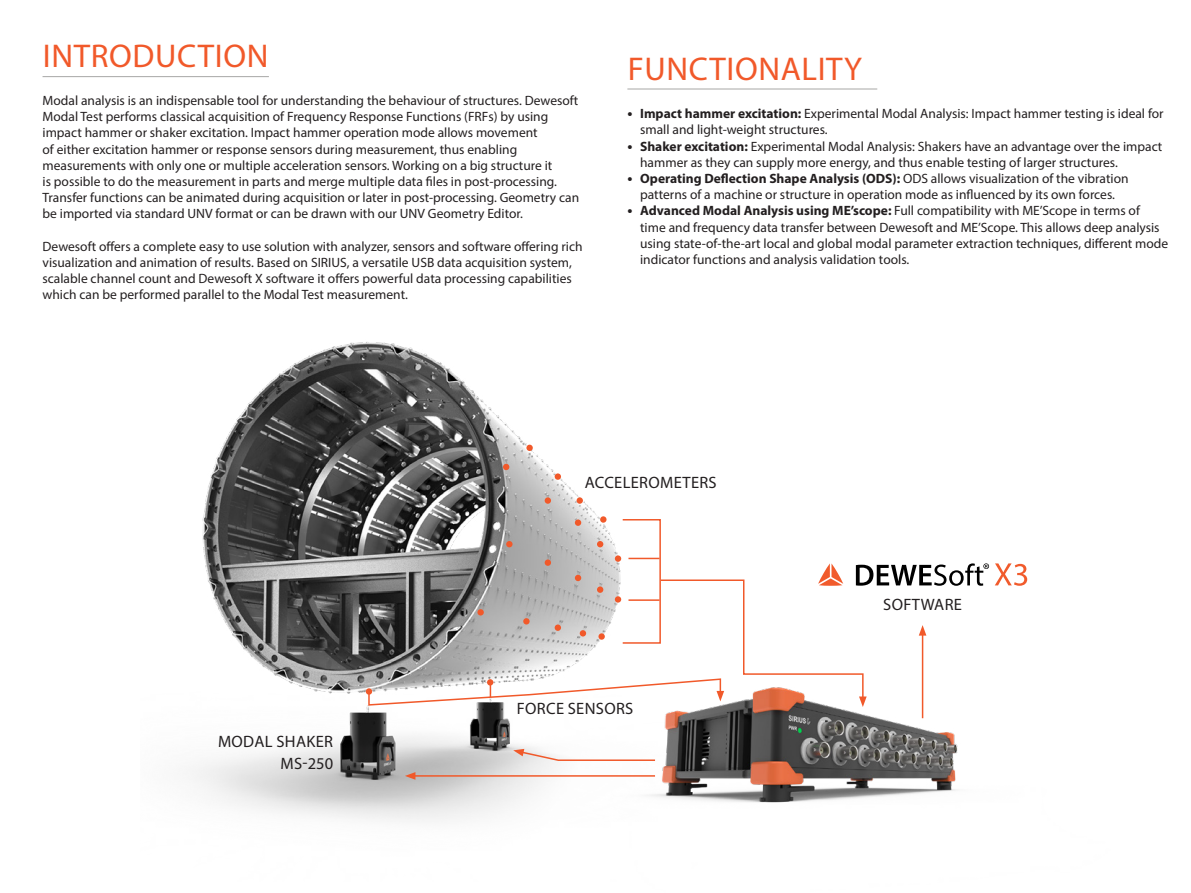
<style>
.page{position:relative;width:1191px;height:893px;background:#fff}
.page>*{position:absolute;margin:0;border:0;box-sizing:border-box;transform-origin:0 0}
.t1{font:33px "Myriad Pro";letter-spacing:.02em;color:#f1592a}
.t2{font:16.5px/22.5px "Myriad Pro";letter-spacing:.02em;color:#231f20;text-align:right}
.t3{font:13.5px/16.2px "Myriad Pro";color:#231f20}
.s1{font-weight:700;font-size:15px}
.s2{font-weight:700}
</style>
<div class="page">
<hr style="left:43px;top:76px;width:226px;height:1px;background:#a8a8a6">
<img style="left:192px;top:342px;width:414px;height:479px">
<hr style="left:627px;top:89px;width:250px;height:1px;background:#a8a8a6">
<hr style="left:413px;top:775px;width:242px;height:2px;background:#f1592a">
<svg style="left:405px;top:772px;width:10px;height:8px"></svg>
<svg style="left:513px;top:749px;width:84px;height:13px"></svg>
<div style="left:366px;top:688px;width:6px;height:7px;background:#f15f33;border-radius:50%"></div>
<svg style="left:503px;top:464px;width:6px;height:6px"></svg>
<div style="left:544px;top:497px;width:7px;height:7px;background:#f1592a;border-radius:50%"></div>
<div style="left:526px;top:445px;width:7px;height:6px;background:#f1592a;border-radius:50%"></div>
<div style="left:554px;top:473px;width:7px;height:7px;background:#f1592a;border-radius:50%"></div>
<div style="left:576px;top:497px;width:7px;height:7px;background:#f1592a;border-radius:50%"></div>
<img style="left:597px;top:707px;width:361px;height:114px">
<hr style="left:922px;top:633px;width:1px;height:85px;background:#f1592a">
<svg style="left:367px;top:518px;width:660px;height:189px"></svg>
<h1 class="t1" style="left:43px;top:36px;width:227px">INTRODUCTION</h1>
<p class="t3" style="left:43px;top:92px;width:538px">Modal analysis is an indispensable tool for understanding the behaviour of structures. Dewesoft Modal Test performs classical acquisition of Frequency Response Functions (FRFs) by using impact hammer or shaker excitation. Impact hammer operation mode allows movement<br>of either excitation hammer or response sensors during measurement, thus enabling measurements with only one or multiple acceleration sensors. Working on a big structure it<br>is possible to do the measurement in parts and merge multiple data files in post-processing.<br>Transfer functions can be animated during acquisition or later in post-processing. Geometry can be imported via standard UNV format or can be drawn with our UNV Geometry Editor.</p>
<p class="t3" style="left:43px;top:238px;width:541px">Dewesoft offers a complete easy to use solution with analyzer, sensors and software offering rich visualization and animation of results. Based on SIRIUS, a versatile USB data acquisition system, scalable channel count and Dewesoft X software it offers powerful data processing capabilities which can be performed parallel to the Modal Test measurement.</p>
<h1 class="t1" style="left:627px;top:48px;width:236px">FUNCTIONALITY</h1>
<p class="t3" style="left:640px;top:105px;width:525px;text-indent:-13px"><span class="s1">•</span> <span class="s2">Impact hammer excitation:</span> Experimental Modal Analysis: Impact hammer testing is ideal for small and light-weight structures.</p>
<p class="t3" style="left:640px;top:138px;width:524px;text-indent:-13px"><span class="s1">•</span> <span class="s2">Shaker excitation:</span> Experimental Modal Analysis: Shakers have an advantage over the impact hammer as they can supply more energy, and thus enable testing of larger structures.</p>
<p class="t3" style="left:627px;top:170px;width:503px;text-align:center"><span class="s1">•</span> <span class="s2">Operating Deflection Shape Analysis (ODS):</span> ODS allows visualization of the vibration patterns of a machine or structure in operation mode as influenced by its own forces.</p>
<p class="t3" style="left:640px;top:202px;width:529px;text-indent:-13px"><span class="s1">•</span> <span class="s2">Advanced Modal Analysis using ME’scope:</span> Full compatibility with ME’Scope in terms of time and frequency data transfer between Dewesoft and ME’Scope. This allows deep analysis using state-of-the-art local and global modal parameter extraction techniques, different mode indicator functions and analysis validation tools.</p>
<p class="t2" style="left:218px;top:730px;width:117px">MODAL SHAKER<br>MS-250</p>
<p class="t2" style="left:584px;top:471px;width:134px">ACCELEROMETERS</p>
<p class="t2" style="left:517px;top:697px;width:118px">FORCE SENSORS</p>
<p class="t2" style="left:883px;top:592px;width:80px">SOFTWARE</p>
</div>
